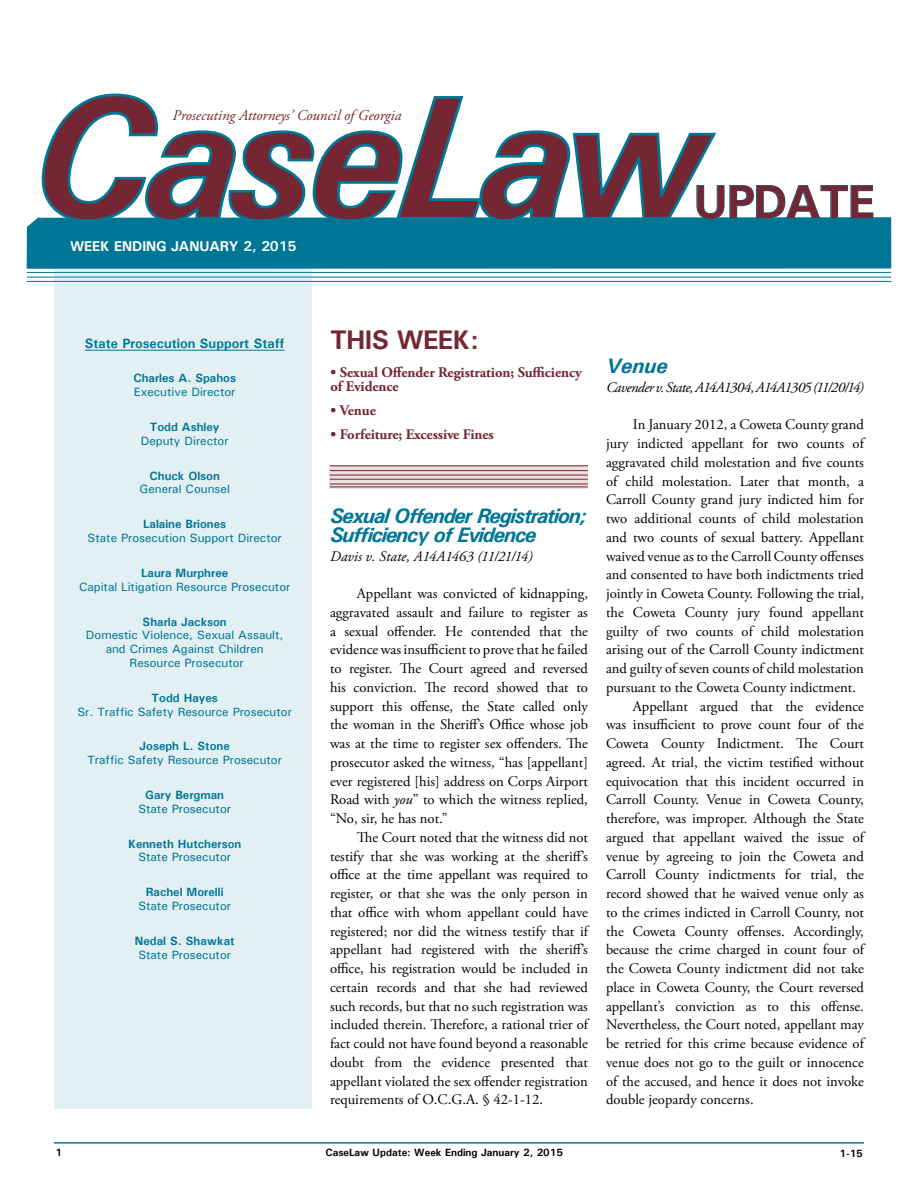
<style>
.page{position:relative;width:918px;height:1188px;background:#fff}
.page>*{position:absolute;margin:0;border:0;box-sizing:border-box;transform-origin:0 0}
.t1{font:700 47.1px "Univers";letter-spacing:-.025em;color:#752633}
.t2{font:700 27px "Univers";letter-spacing:-.025em;color:#752633}
.t3{font:italic 700 21px/18.8px "Univers";letter-spacing:-.05em;color:#007696}
.t4{font:italic 15px "Adobe Garamond Pro";color:#752633}
.t5{font:14.7px/18.8px "Adobe Garamond Pro";color:#000;text-align:justify}
.t6{font:700 14.7px/13.5px "Adobe Garamond Pro";letter-spacing:-.005em;color:#752633}
.t7{font:italic 14.7px "Adobe Garamond Pro";letter-spacing:-.035em;color:#000}
.t8{font:italic 14.7px "Adobe Garamond Pro";letter-spacing:.005em;color:#000}
.t9{font:700 14.25px "Univers";letter-spacing:-.01em;color:#fff}
.t10{font:700 13.5px "Univers";color:#007696}
.t11{font:500 12px/13.8px "Univers";color:#007696;text-align:center}
.t12{font:700 12px "Univers";color:#007696}
.t13{font:700 10.5px "Univers";color:#000}
.s1{font-style:italic}
</style>
<div class="page">
<hr style="left:54px;top:1142px;width:810px;height:2px;background:#007696">
<div style="left:54px;top:228px;width:258px;height:880px;background:#e3f0f3"></div>
<hr style="left:85px;top:350px;width:200px;height:1px;background:#007696">
<div style="left:27px;top:217px;width:864px;height:52px;background:#007696"></div>
<hr style="left:27px;top:272px;width:864px;height:1px;background:#007696">
<hr style="left:27px;top:277px;width:864px;height:1px;background:#007696">
<svg style="left:330px;top:466px;width:258px;height:23px;background:#dbc7ca"></svg>
<hr style="left:330px;top:465px;width:258px;height:1px;background:#752633">
<hr style="left:330px;top:479px;width:258px;height:1px;background:#752633">
<hr style="left:330px;top:484px;width:258px;height:1px;background:#752633">
<hr style="left:330px;top:487px;width:258px;height:1px;background:#752633">
<hr style="left:330px;top:470px;width:258px;height:1px;background:#752633">
<hr style="left:330px;top:475px;width:258px;height:1px;background:#752633">
<svg style="left:719px;top:185px;width:155px;height:35px"></svg>
<hr style="left:27px;top:281px;width:864px;height:1px;background:#007696">
<svg style="left:40px;top:93px;width:679px;height:130px"></svg>
<p class="t4" style="left:172px;top:107px;width:230px">Prosecuting Attorneys’ Council of Georgia</p>
<p class="t9" style="left:70px;top:237px;width:228px">WEEK ENDING JANUARY 2, 2015</p>
<h1 class="t1" style="left:694px;top:172px;width:182px">UPDATE</h1>
<p class="t10" style="left:85px;top:334px;width:201px">State Prosecution Support Staff</p>
<p class="t12" style="left:133px;top:371px;width:104px">Charles A. Spahos</p>
<p class="t11" style="left:134px;top:385px;width:103px">Executive Director</p>
<p class="t12" style="left:150px;top:419px;width:71px">Todd Ashley</p>
<p class="t11" style="left:141px;top:434px;width:89px">Deputy Director</p>
<p class="t12" style="left:149px;top:468px;width:72px">Chuck Olson</p>
<p class="t11" style="left:140px;top:482px;width:92px">General Counsel</p>
<p class="t12" style="left:143px;top:517px;width:85px">Lalaine Briones</p>
<p class="t11" style="left:88px;top:531px;width:196px">State Prosecution Support Director</p>
<p class="t12" style="left:141px;top:565px;width:89px">Laura Murphree</p>
<p class="t11" style="left:79px;top:579px;width:213px">Capital Litigation Resource Prosecutor</p>
<p class="t12" style="left:143px;top:614px;width:86px">Sharla Jackson</p>
<p class="t11" style="left:86px;top:628px;width:199px">Domestic Violence, Sexual Assault, and Crimes Against Children<br>Resource Prosecutor</p>
<p class="t12" style="left:152px;top:690px;width:68px">Todd Hayes</p>
<p class="t11" style="left:77px;top:704px;width:216px">Sr. Traffic Safety Resource Prosecutor</p>
<p class="t12" style="left:140px;top:739px;width:92px">Joseph L. Stone</p>
<p class="t11" style="left:87px;top:753px;width:196px">Traffic Safety Resource Prosecutor</p>
<p class="t12" style="left:145px;top:787px;width:80px">Gary Bergman</p>
<p class="t11" style="left:138px;top:801px;width:94px">State Prosecutor</p>
<p class="t12" style="left:128px;top:836px;width:115px">Kenneth Hutcherson</p>
<p class="t11" style="left:138px;top:850px;width:94px">State Prosecutor</p>
<p class="t12" style="left:146px;top:885px;width:79px">Rachel Morelli</p>
<p class="t11" style="left:138px;top:899px;width:94px">State Prosecutor</p>
<p class="t12" style="left:135px;top:933px;width:101px">Nedal S. Shawkat</p>
<p class="t11" style="left:138px;top:947px;width:94px">State Prosecutor</p>
<h2 class="t2" style="left:330px;top:323px;width:150px">THIS WEEK:</h2>
<p class="t6" style="left:330px;top:366px;width:253px">• Sexual Offender Registration; Sufficiency of Evidence</p>
<p class="t6" style="left:330px;top:404px;width:47px">• Venue</p>
<p class="t6" style="left:330px;top:428px;width:165px">• Forfeiture; Excessive Fines</p>
<h3 class="t3" style="left:330px;top:506px;width:258px">Sexual Offender Registration;<br>Sufficiency of Evidence</h3>
<p class="t8" style="left:330px;top:547px;width:204px">Davis v. State, A14A1463 (11/21/14)</p>
<p class="t5" style="left:330px;top:585px;width:260px;text-indent:27px">Appellant was convicted of kidnapping, aggravated assault and failure to register as a sexual offender. He contended that the evidence was insufficient to prove that he failed to register. The Court agreed and reversed his conviction. The record showed that to support this offense, the State called only the woman in the Sheriff’s Office whose job was at the time to register sex offenders. The prosecutor asked the witness, “has [appellant] ever registered [his] address on Corps Airport Road with <span class="s1">you</span>” to which the witness replied, “No, sir, he has not.”</p>
<p class="t5" style="left:330px;top:828px;width:260px;text-indent:27px">The Court noted that the witness did not testify that she was working at the sheriff’s office at the time appellant was required to register, or that she was the only person in that office with whom appellant could have registered; nor did the witness testify that if appellant had registered with the sheriff’s office, his registration would be included in certain records and that she had reviewed such records, but that no such registration was included therein. Therefore, a rational trier of fact could not have found beyond a reasonable doubt from the evidence presented that appellant violated the sex offender registration requirements of O.C.G.A. § 42-1-12.</p>
<h3 class="t3" style="left:606px;top:356px;width:63px">Venue</h3>
<p class="t7" style="left:606px;top:378px;width:260px">Cavender v. State, A14A1304, A14A1305 (11/20/14)</p>
<p class="t5" style="left:633px;top:416px;width:232px">In January 2012, a Coweta County grand</p>
<p class="t5" style="left:606px;top:435px;width:259px">jury indicted appellant for two counts of</p>
<p class="t5" style="left:606px;top:453px;width:260px">aggravated child molestation and five counts</p>
<p class="t5" style="left:606px;top:472px;width:260px">of child molestation. Later that month, a</p>
<p class="t5" style="left:606px;top:491px;width:260px">Carroll County grand jury indicted him for</p>
<p class="t5" style="left:606px;top:510px;width:259px">two additional counts of child molestation</p>
<p class="t5" style="left:606px;top:528px;width:260px">and two counts of sexual battery. Appellant</p>
<p class="t5" style="left:606px;top:547px;width:260px">waived venue as to the Carroll County offenses</p>
<p class="t5" style="left:606px;top:566px;width:260px">and consented to have both indictments tried</p>
<p class="t5" style="left:606px;top:585px;width:260px">jointly in Coweta County. Following the trial,</p>
<p class="t5" style="left:606px;top:603px;width:260px">the Coweta County jury found appellant</p>
<p class="t5" style="left:606px;top:622px;width:260px">guilty of two counts of child molestation</p>
<p class="t5" style="left:606px;top:641px;width:259px">arising out of the Carroll County indictment</p>
<p class="t5" style="left:606px;top:660px;width:259px">and guilty of seven counts of child molestation</p>
<p class="t5" style="left:606px;top:678px;width:252px">pursuant to the Coweta County indictment.</p>
<p class="t5" style="left:633px;top:697px;width:233px">Appellant argued that the evidence</p>
<p class="t5" style="left:606px;top:716px;width:259px">was insufficient to prove count four of the</p>
<p class="t5" style="left:606px;top:735px;width:260px">Coweta County Indictment. The Court</p>
<p class="t5" style="left:606px;top:753px;width:259px">agreed. At trial, the victim testified without</p>
<p class="t5" style="left:606px;top:772px;width:260px">equivocation that this incident occurred in</p>
<p class="t5" style="left:606px;top:791px;width:259px">Carroll County. Venue in Coweta County,</p>
<p class="t5" style="left:606px;top:810px;width:260px">therefore, was improper. Although the State</p>
<p class="t5" style="left:606px;top:828px;width:260px">argued that appellant waived the issue of</p>
<p class="t5" style="left:606px;top:847px;width:259px">venue by agreeing to join the Coweta and</p>
<p class="t5" style="left:606px;top:866px;width:260px">Carroll County indictments for trial, the</p>
<p class="t5" style="left:606px;top:885px;width:259px">record showed that he waived venue only as</p>
<p class="t5" style="left:606px;top:903px;width:260px">to the crimes indicted in Carroll County, not</p>
<p class="t5" style="left:606px;top:922px;width:259px">the Coweta County offenses. Accordingly,</p>
<p class="t5" style="left:606px;top:941px;width:260px">because the crime charged in count four of</p>
<p class="t5" style="left:606px;top:960px;width:259px">the Coweta County indictment did not take</p>
<p class="t5" style="left:606px;top:978px;width:259px">place in Coweta County, the Court reversed</p>
<p class="t5" style="left:606px;top:997px;width:259px">appellant’s conviction as to this offense.</p>
<p class="t5" style="left:606px;top:1016px;width:260px">Nevertheless, the Court noted, appellant may</p>
<p class="t5" style="left:606px;top:1034px;width:260px">be retried for this crime because evidence of</p>
<p class="t5" style="left:606px;top:1053px;width:259px">venue does not go to the guilt or innocence</p>
<p class="t5" style="left:606px;top:1072px;width:260px">of the accused, and hence it does not invoke</p>
<p class="t5" style="left:606px;top:1091px;width:149px">double jeopardy concerns.</p>
<p class="t13" style="left:56px;top:1146px;width:8px">1</p>
<p class="t13" style="left:326px;top:1146px;width:239px">CaseLaw Update: Week Ending January 2, 2015</p>
<p class="t13" style="left:840px;top:1147px;width:25px">1-15</p>
</div>
